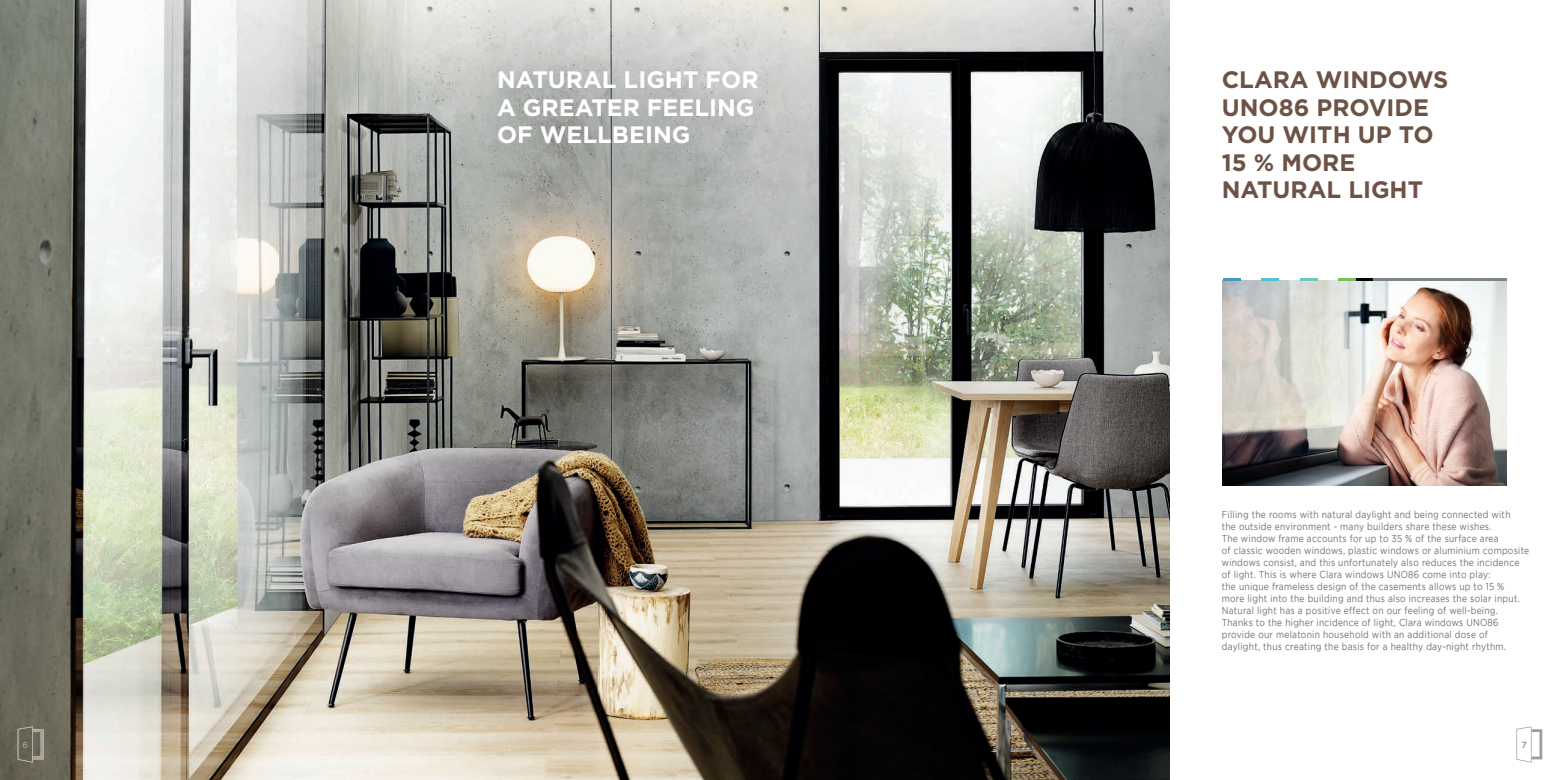
<style>
.page{position:relative;width:1560px;height:780px;background:#fff}
.page>*{position:absolute;margin:0;border:0;box-sizing:border-box;transform-origin:0 0}
.t1{font:700 23.75px/27.5px "Gotham";color:#6d5246}
.t2{font:700 23.75px/27.5px "Gotham";color:#fff}
.t3{font:10px/12px "Gotham";letter-spacing:.03em;color:#67706b;scale:.85 1}
.t4{font:500 8.75px "Gotham";color:#908f91}
</style>
<div class="page">
<img style="left:0;top:0;width:1169px;height:780px">
<img style="left:1222px;top:280px;width:284px;height:206px">
<svg style="left:1516px;top:726px;width:25px;height:36px"></svg>
<img style="left:33px;top:729px;width:10px;height:30px">
<img style="left:18px;top:726px;width:15px;height:36px">
<svg style="left:1223px;top:278px;width:17px;height:2px"></svg>
<svg style="left:1261px;top:278px;width:17px;height:2px"></svg>
<svg style="left:1300px;top:278px;width:17px;height:2px"></svg>
<svg style="left:1338px;top:278px;width:34px;height:2px"></svg>
<hr style="left:1372px;top:278px;width:134px;height:2px;background:#818588">
<h1 class="t2" style="left:497px;top:65px;width:263px">NATURAL LIGHT FOR<br>A GREATER FEELING<br>OF WELLBEING</h1>
<h1 class="t1" style="left:1221px;top:65px;width:228px">CLARA WINDOWS<br>UNO86 PROVIDE<br>YOU WITH UP TO<br>15 % MORE<br>NATURAL LIGHT</h1>
<p class="t3" style="left:1221px;top:508px;width:363px">Filling the rooms with natural daylight and being connected with<br>the outside environment - many builders share these wishes.<br>The window frame accounts for up to 35 % of the surface area<br>of classic wooden windows, plastic windows or aluminium composite windows consist, and this unfortunately also reduces the incidence of light. This is where Clara windows UNO86 come into play:<br>the unique frameless design of the casements allows up to 15 % more light into the building and thus also increases the solar input.<br>Natural light has a positive effect on our feeling of well-being.<br>Thanks to the higher incidence of light, Clara windows UNO86 provide our melatonin household with an additional dose of<br>daylight, thus creating the basis for a healthy day-night rhythm.</p>
<p class="t4" style="left:1520px;top:740px;width:7px">7</p>
</div>
